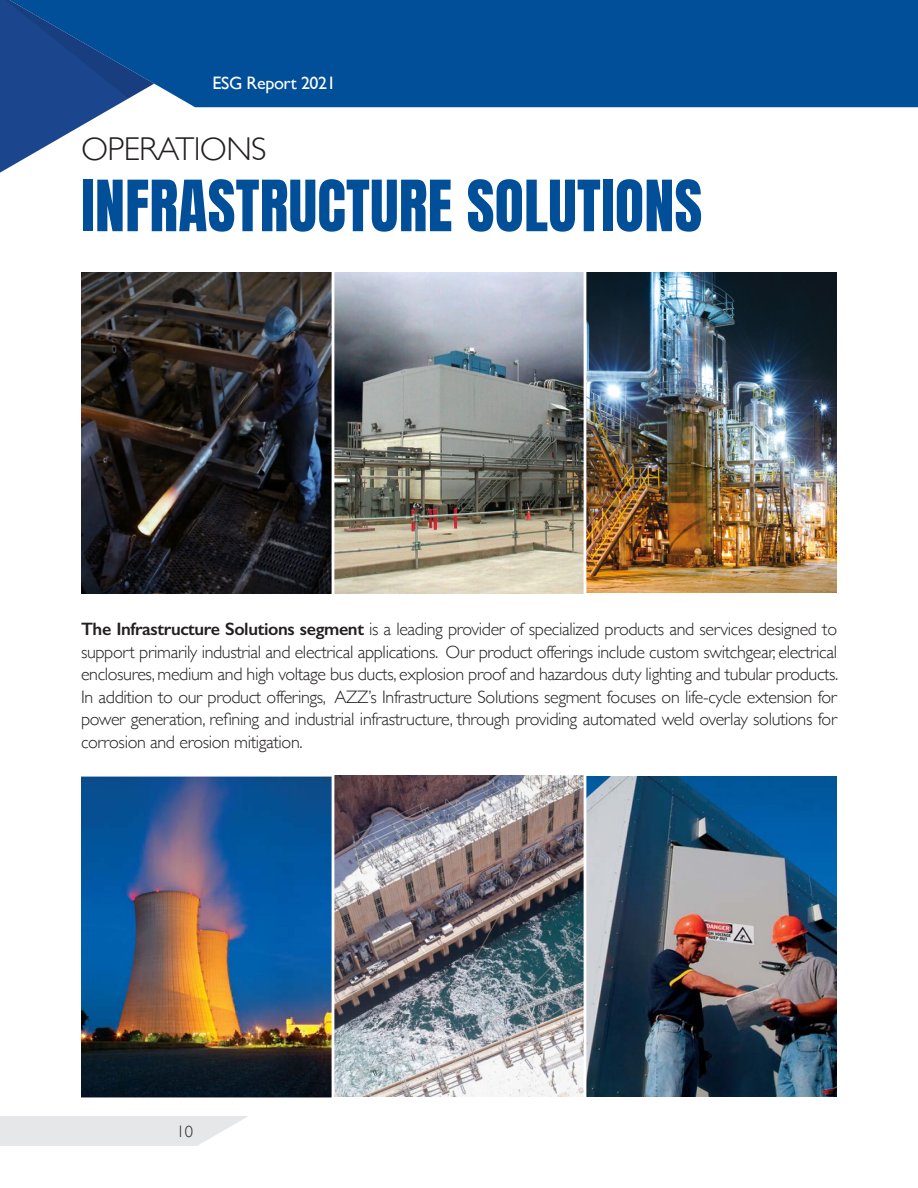
<style>
.page{position:relative;width:918px;height:1188px;background:#fff}
.page>*{position:absolute;margin:0;border:0;box-sizing:border-box;transform-origin:0 0}
.Title_7{font:60px "Anton";letter-spacing:.005em;color:#014e99}
.Title_3{font:300 33px "Gill Sans";letter-spacing:-.02em;color:#231f20}
.t1{font:300 18px/22.5px "Gill Sans";letter-spacing:-.02em;color:#231f20;text-align:justify}
.t2{font:18px "Gill Sans";letter-spacing:-.02em;color:#fff}
.t3{font:300 16.5px "Gill Sans";color:#231f20}
.s1{font-weight:600}
</style>
<div class="page">
<svg style="left:0;top:1116px;width:248px;height:30px;background:#e8e9eb"></svg>
<div style="left:154px;top:0;width:764px;height:107px;background:#014e99"></div>
<svg style="left:0;top:0;width:154px;height:173px"></svg>
<img style="left:81px;top:776px;width:756px;height:321px">
<img style="left:81px;top:273px;width:756px;height:320px">
<hr style="left:332px;top:267px;width:2px;height:334px;background:#fff">
<hr style="left:332px;top:770px;width:2px;height:334px;background:#fff">
<hr style="left:584px;top:266px;width:2px;height:334px;background:#fff">
<hr style="left:584px;top:769px;width:2px;height:334px;background:#fff">
<p class="t2" style="left:212px;top:73px;width:125px">ESG Report 2021</p>
<p class="Title_3" style="left:81px;top:123px;width:187px">OPERATIONS</p>
<p class="Title_7" style="left:81px;top:175px;width:623px">INFRASTRUCTURE SOLUTIONS</p>
<p class="t1" style="left:81px;top:617px;width:759px"><span class="s1">The Infrastructure Solutions segment</span> is a leading provider of specialized products and services designed to support primarily industrial and electrical applications. Our product offerings include custom switchgear, electrical enclosures, medium and high voltage bus ducts, explosion proof and hazardous duty lighting and tubular products.<br>In addition to our product offerings, AZZ’s Infrastructure Solutions segment focuses on life-cycle extension for power generation, refining and industrial infrastructure, through providing automated weld overlay solutions for corrosion and erosion mitigation.</p>
<p class="t3" style="left:177px;top:1118px;width:18px">10</p>
</div>
